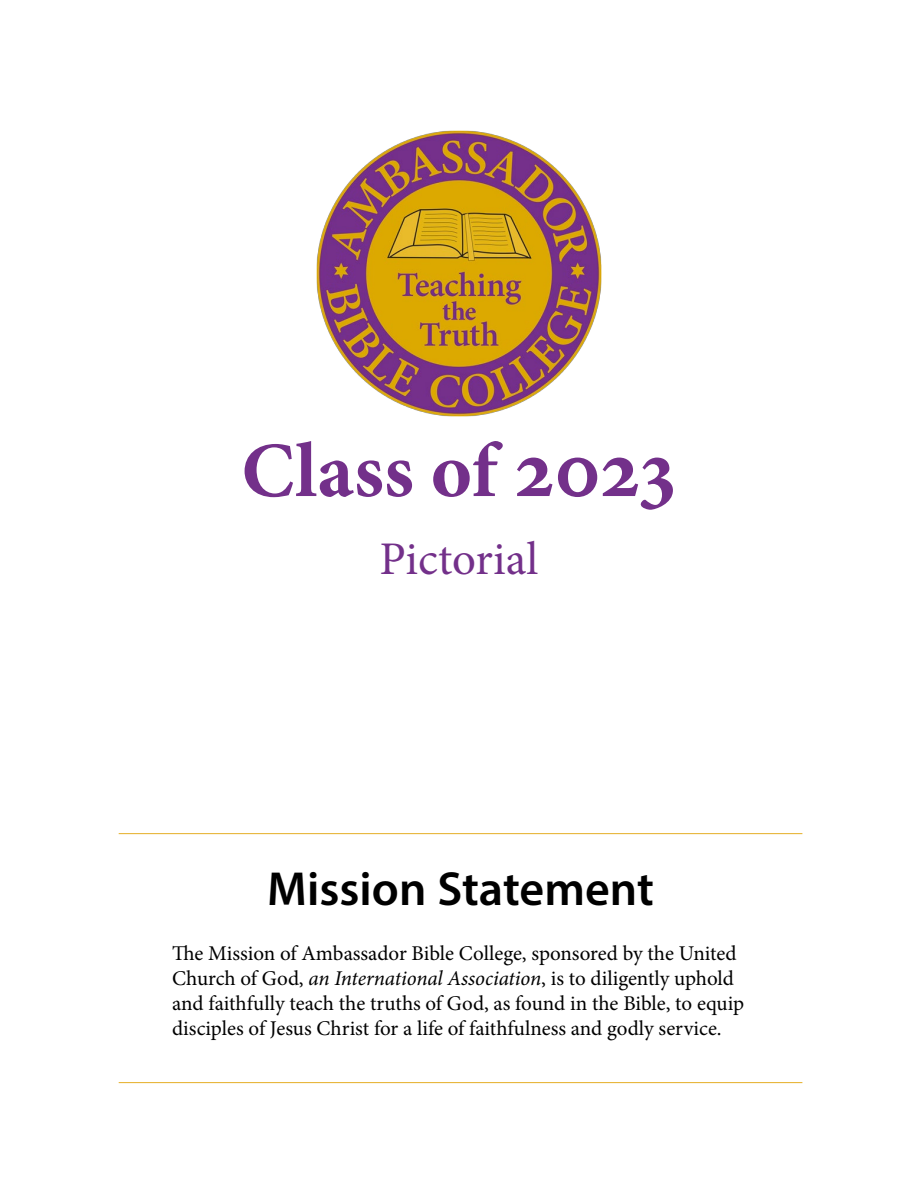
<style>
.page{position:relative;width:918px;height:1188px;background:#fff}
.page>*{position:absolute;margin:0;border:0;box-sizing:border-box;transform-origin:0 0}
.t1{font:700 78.3px "Minion Pro";color:#73308a}
.Main_Headings{font:600 48px "Myriad Pro";color:#000}
.t2{font:46.8px "Minion Pro";color:#73308a}
.t3{font:21px/25.2px "Minion Pro";color:#000}
.s1{font-size:84px}
.s2{font-style:italic}
</style>
<div class="page">
<img style="left:316px;top:130px;width:286px;height:287px">
<hr style="left:119px;top:833px;width:683px;height:1px;background:#e5ae25">
<hr style="left:119px;top:1082px;width:683px;height:1px;background:#e5ae25">
<p class="t1" style="left:241px;top:416px;width:437px">Class of <span class="s1">2023</span></p>
<p class="t2" style="left:380px;top:528px;width:160px">Pictorial</p>
<p class="Main_Headings" style="left:267px;top:859px;width:388px">Mission Statement</p>
<p class="t3" style="left:172px;top:941px;width:573px">The Mission of Ambassador Bible College, sponsored by the United Church of God, <span class="s2">an International Association</span>, is to diligently uphold and faithfully teach the truths of God, as found in the Bible, to equip disciples of Jesus Christ for a life of faithfulness and godly service.</p>
</div>
